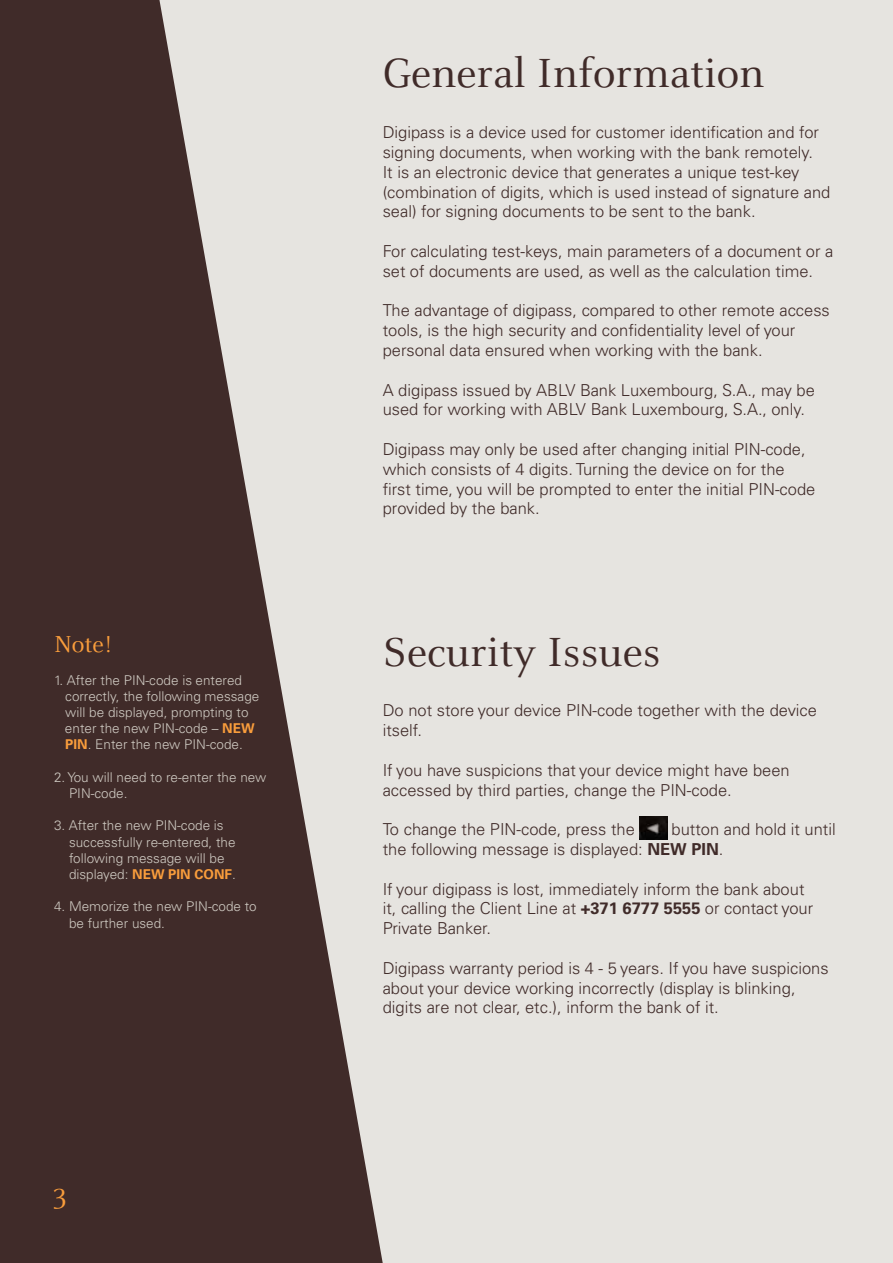
<style>
.page{position:relative;width:893px;height:1263px;background:#fff}
.page>*{position:absolute;margin:0;border:0;box-sizing:border-box;transform-origin:0 0}
.t1{font:45px "Celeste Pro";color:#402b29}
.t2{font:30px "Celeste Pro";color:#f99d3c}
.t3{font:25.5px "Celeste Pro";color:#f99d3c}
.t4{font:300 16.5px/19.8px "Univers LTCYR 45";color:#402b29}
.t5{font:300 13.5px/16.2px "Univers LTCYR 45";color:#cec9c1}
.s1{font-family:"Univers LTCYR 65";font-weight:700;color:#f99d3c}
.s2{font-family:"Univers LTCYR 65";font-weight:700}
</style>
<div class="page">
<div style="left:34px;top:0;width:859px;height:1263px;background:#e6e4e0"></div>
<svg style="left:0;top:0;width:383px;height:1263px;fill:#402b29"></svg>
<img style="left:639px;top:816px;width:28px;height:23px">
<h3 class="t3" style="left:54px;top:629px;width:59px">Note!</h3>
<p class="t5" style="left:65px;top:671px;width:196px;text-indent:-11px">1. After the PIN-code is entered correctly, the following message will be displayed, prompting to enter the new PIN-code – <span class="s1">NEW<br>PIN</span>. Enter the new PIN-code.</p>
<p class="t5" style="left:69px;top:769px;width:199px;text-indent:-15px">2. You will need to re-enter the new<br>PIN-code.</p>
<p class="t5" style="left:69px;top:817px;width:168px;text-indent:-15px">3. After the new PIN-code is successfully re-entered, the following message will be displayed: <span class="s1">NEW PIN CONF</span>.</p>
<p class="t5" style="left:69px;top:898px;width:189px;text-indent:-15px">4. Memorize the new PIN-code to be further used.</p>
<h2 class="t2" style="left:52px;top:1174px;width:16px">3</h2>
<h1 class="t1" style="left:383px;top:45px;width:383px">General Information</h1>
<p class="t4" style="left:383px;top:122px;width:449px">Digipass is a device used for customer identification and for signing documents, when working with the bank remotely.<br>It is an electronic device that generates a unique test-key (combination of digits, which is used instead of signature and seal) for signing documents to be sent to the bank.</p>
<p class="t4" style="left:383px;top:241px;width:452px">For calculating test-keys, main parameters of a document or a set of documents are used, as well as the calculation time.</p>
<p class="t4" style="left:383px;top:300px;width:449px">The advantage of digipass, compared to other remote access tools, is the high security and confidentiality level of your personal data ensured when working with the bank.</p>
<p class="t4" style="left:383px;top:379px;width:434px">A digipass issued by ABLV Bank Luxembourg, S.A., may be used for working with ABLV Bank Luxembourg, S.A., only.</p>
<p class="t4" style="left:383px;top:439px;width:434px">Digipass may only be used after changing initial PIN-code, which consists of 4 digits. Turning the device on for the first time, you will be prompted to enter the initial PIN-code provided by the bank.</p>
<h1 class="t1" style="left:383px;top:625px;width:279px">Security Issues</h1>
<p class="t4" style="left:383px;top:700px;width:436px">Do not store your device PIN-code together with the device itself.</p>
<p class="t4" style="left:383px;top:760px;width:408px">If you have suspicions that your device might have been accessed by third parties, change the PIN-code.</p>
<p class="t4" style="left:383px;top:819px;width:254px">To change the PIN-code, press the</p>
<p class="t4" style="left:383px;top:819px;width:455px;text-indent:289px">button and hold it until the following message is displayed: <span class="s2">NEW PIN</span>.</p>
<p class="t4" style="left:383px;top:878px;width:432px">If your digipass is lost, immediately inform the bank about it, calling the Client Line at <span class="s2">+371 6777 5555</span> or contact your<br>Private Banker.</p>
<p class="t4" style="left:383px;top:958px;width:447px">Digipass warranty period is 4 - 5 years. If you have suspicions about your device working incorrectly (display is blinking, digits are not clear, etc.), inform the bank of it.</p>
</div>
